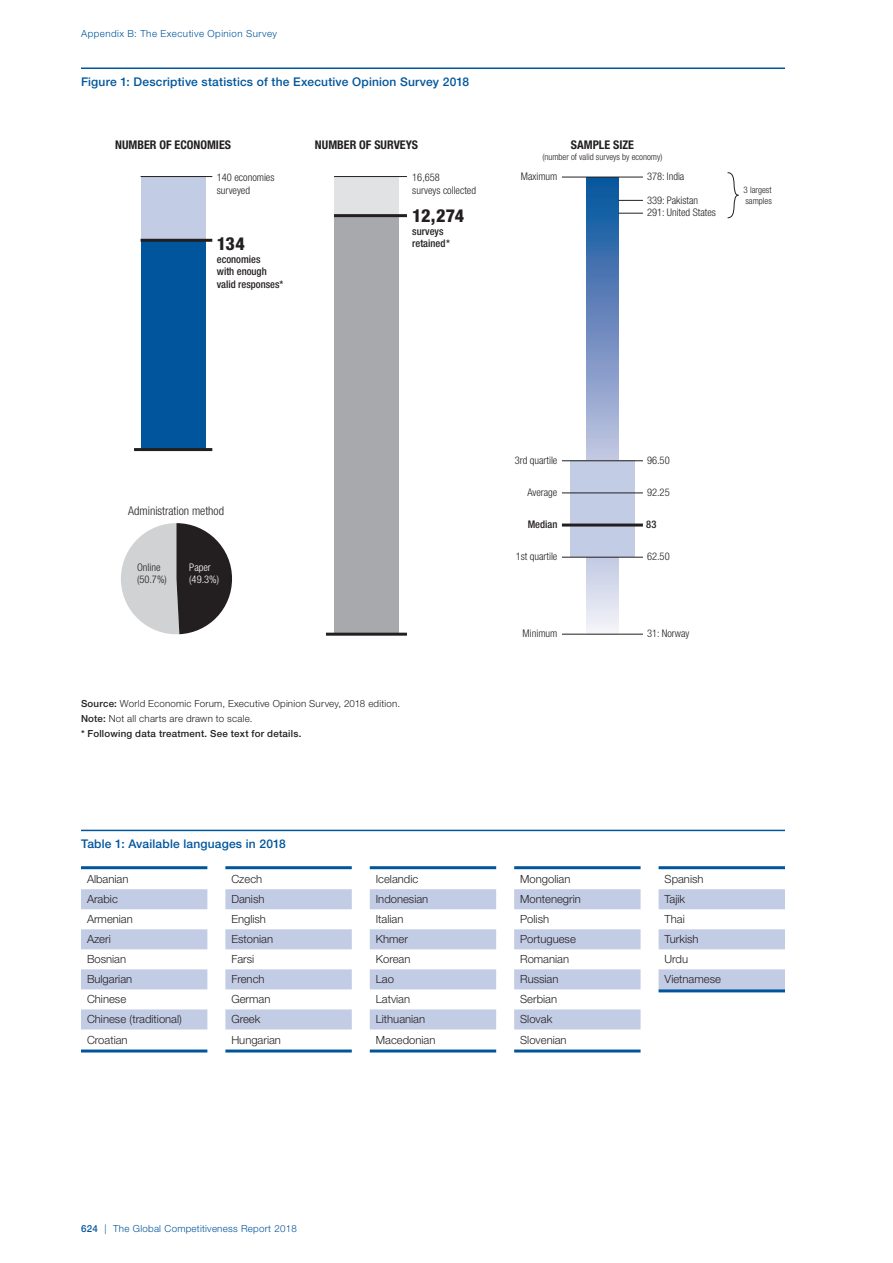
<style>
.page{position:relative;width:893px;height:1263px;background:#fff}
.page>*{position:absolute;margin:0;border:0;box-sizing:border-box;transform-origin:0 0}
.t1{font:800 condensed 18px "Helvetica Neue LT Pro";letter-spacing:-.035em;color:#231f20}
.Figure_title{font:500 12px "Helvetica Neue LT Pro";letter-spacing:.015em;color:#01559c}
.t2{font:700 condensed 12px "Helvetica Neue LT Pro";color:#231f20}
.t3{font:300 condensed 12px "Helvetica Neue LT Pro";color:#231f20}
.Data_Wht{font:300 11.25px "Helvetica Neue LT Pro";color:#231f20}
.t4{font:300 condensed 10.5px/12.6px "Helvetica Neue LT Pro";color:#231f20}
.t5{font:500 condensed 10.5px/12.6px "Helvetica Neue LT Pro";color:#231f20}
.t6{font:300 condensed 10.5px/12px "Helvetica Neue LT Pro";color:#fff}
.Source_Note{font:300 9.75px "Helvetica Neue LT Pro";letter-spacing:.02em;color:#231f20}
.Source_Note-2{font:500 9.75px "Helvetica Neue LT Pro";letter-spacing:.02em;color:#231f20}
.t7{font:300 9.75px "Helvetica Neue LT Pro";letter-spacing:.025em;color:#01559c}
.t8{font:300 9.75px "Helvetica Neue LT Pro";letter-spacing:.045em;color:#01559c}
.t9{font:300 condensed 9px/10.8px "Helvetica Neue LT Pro";color:#231f20}
.s1{font-weight:500}
</style>
<div class="page">
<svg style="left:81px;top:889px;width:126px;height:140px"></svg>
<hr style="left:81px;top:866px;width:126px;height:3px;background:#01559c">
<hr style="left:81px;top:1049px;width:126px;height:3px;background:#01559c">
<svg style="left:225px;top:889px;width:127px;height:140px"></svg>
<hr style="left:225px;top:866px;width:127px;height:3px;background:#01559c">
<hr style="left:225px;top:1049px;width:127px;height:3px;background:#01559c">
<svg style="left:370px;top:889px;width:126px;height:140px"></svg>
<hr style="left:370px;top:866px;width:126px;height:3px;background:#01559c">
<hr style="left:370px;top:1049px;width:126px;height:3px;background:#01559c">
<svg style="left:514px;top:889px;width:127px;height:140px"></svg>
<hr style="left:514px;top:866px;width:127px;height:3px;background:#01559c">
<hr style="left:514px;top:1049px;width:127px;height:3px;background:#01559c">
<svg style="left:659px;top:889px;width:126px;height:100px"></svg>
<hr style="left:659px;top:866px;width:126px;height:3px;background:#01559c">
<hr style="left:659px;top:989px;width:126px;height:3px;background:#01559c">
<svg style="left:586px;top:178px;width:33px;height:282px;background:#6589bd"></svg>
<svg style="left:586px;top:558px;width:33px;height:76px;background:#dadeed"></svg>
<div style="left:141px;top:177px;width:65px;height:63px;background:#c3cce5"></div>
<div style="left:141px;top:240px;width:65px;height:210px;background:#01559c"></div>
<hr style="left:134px;top:448px;width:78px;height:3px;background:#231f20">
<hr style="left:141px;top:176px;width:71px;height:1px;background:#231f20">
<hr style="left:141px;top:239px;width:71px;height:3px;background:#231f20">
<div style="left:334px;top:177px;width:65px;height:39px;background:#e1e2e4"></div>
<div style="left:334px;top:216px;width:65px;height:418px;background:#a8a9ad"></div>
<hr style="left:326px;top:633px;width:81px;height:3px;background:#231f20">
<hr style="left:334px;top:214px;width:73px;height:3px;background:#231f20">
<hr style="left:334px;top:176px;width:73px;height:1px;background:#231f20">
<hr style="left:562px;top:634px;width:81px;height:1px;background:#231f20">
<hr style="left:562px;top:177px;width:81px;height:1px;background:#231f20">
<div style="left:570px;top:461px;width:65px;height:96px;background:#c3cce5"></div>
<hr style="left:562px;top:460px;width:81px;height:1px;background:#231f20">
<hr style="left:562px;top:492px;width:81px;height:1px;background:#231f20">
<hr style="left:562px;top:557px;width:81px;height:1px;background:#231f20">
<hr style="left:562px;top:523px;width:81px;height:3px;background:#231f20">
<svg style="left:727px;top:172px;width:12px;height:47px"></svg>
<svg style="left:618px;top:213px;width:25px;height:1px"></svg>
<svg style="left:618px;top:200px;width:25px;height:1px"></svg>
<svg style="left:121px;top:523px;width:111px;height:112px"></svg>
<hr style="left:81px;top:68px;width:704px;height:1px;background:#01559c">
<hr style="left:81px;top:830px;width:704px;height:1px;background:#01559c">
<p class="t8" style="left:81px;top:27px;width:197px">Appendix B: The Executive Opinion Survey</p>
<p class="Figure_title" style="left:81px;top:74px;width:390px">Figure 1: Descriptive statistics of the Executive Opinion Survey 2018</p>
<p class="t2" style="left:115px;top:137px;width:117px">NUMBER OF ECONOMIES</p>
<p class="t2" style="left:315px;top:137px;width:104px">NUMBER OF SURVEYS</p>
<p class="t4" style="left:217px;top:171px;width:59px">140 economies surveyed</p>
<p class="t1" style="left:217px;top:232px;width:30px">134</p>
<p class="t5" style="left:217px;top:252px;width:68px">economies<br>with enough valid responses*</p>
<p class="t4" style="left:412px;top:171px;width:65px">16,658<br>surveys collected</p>
<p class="t1" style="left:412px;top:204px;width:53px">12,274</p>
<p class="t5" style="left:412px;top:224px;width:39px">surveys retained*</p>
<p class="t2" style="left:571px;top:137px;width:65px">SAMPLE SIZE</p>
<p class="t9" style="left:542px;top:151px;width:122px">(number of valid surveys by economy)</p>
<p class="t4" style="left:521px;top:170px;width:38px">Maximum</p>
<p class="t4" style="left:647px;top:170px;width:39px">378: India</p>
<p class="t4" style="left:647px;top:193px;width:53px">339: Pakistan</p>
<p class="t9" style="left:744px;top:184px;width:30px">3 largest samples</p>
<p class="t4" style="left:647px;top:206px;width:70px">291: United States</p>
<p class="t3" style="left:128px;top:504px;width:97px">Administration method</p>
<p class="t4" style="left:137px;top:562px;width:31px;line-height:12px">Online (50.7%)</p>
<p class="t6" style="left:189px;top:562px;width:31px">Paper (49.3%)</p>
<p class="Source_Note" style="left:81px;top:698px;width:321px"><span class="s1">Source:</span> World Economic Forum, Executive Opinion Survey, 2018 edition.</p>
<p class="Source_Note" style="left:81px;top:713px;width:173px"><span class="s1">Note:</span> Not all charts are drawn to scale.</p>
<p class="Source_Note-2" style="left:81px;top:728px;width:222px">* Following data treatment. See text for details.</p>
<p class="Figure_title" style="left:81px;top:836px;width:206px">Table 1: Available languages in 2018</p>
<p class="Data_Wht" style="left:87px;top:872px;width:43px">Albanian</p>
<p class="Data_Wht" style="left:87px;top:892px;width:32px">Arabic</p>
<p class="Data_Wht" style="left:87px;top:912px;width:47px">Armenian</p>
<p class="Data_Wht" style="left:87px;top:932px;width:25px">Azeri</p>
<p class="Data_Wht" style="left:87px;top:952px;width:41px">Bosnian</p>
<p class="Data_Wht" style="left:87px;top:972px;width:47px">Bulgarian</p>
<p class="Data_Wht" style="left:87px;top:992px;width:41px">Chinese</p>
<p class="Data_Wht" style="left:87px;top:1012px;width:96px">Chinese (traditional)</p>
<p class="Data_Wht" style="left:87px;top:1033px;width:42px">Croatian</p>
<p class="Data_Wht" style="left:231px;top:872px;width:32px">Czech</p>
<p class="Data_Wht" style="left:231px;top:892px;width:35px">Danish</p>
<p class="Data_Wht" style="left:231px;top:912px;width:36px">English</p>
<p class="Data_Wht" style="left:231px;top:932px;width:43px">Estonian</p>
<p class="Data_Wht" style="left:231px;top:952px;width:24px">Farsi</p>
<p class="Data_Wht" style="left:231px;top:972px;width:35px">French</p>
<p class="Data_Wht" style="left:231px;top:992px;width:40px">German</p>
<p class="Data_Wht" style="left:231px;top:1012px;width:30px">Greek</p>
<p class="Data_Wht" style="left:231px;top:1033px;width:51px">Hungarian</p>
<p class="Data_Wht" style="left:376px;top:872px;width:44px">Icelandic</p>
<p class="Data_Wht" style="left:376px;top:892px;width:54px">Indonesian</p>
<p class="Data_Wht" style="left:376px;top:912px;width:29px">Italian</p>
<p class="Data_Wht" style="left:376px;top:932px;width:34px">Khmer</p>
<p class="Data_Wht" style="left:376px;top:952px;width:36px">Korean</p>
<p class="Data_Wht" style="left:376px;top:972px;width:20px">Lao</p>
<p class="Data_Wht" style="left:376px;top:992px;width:36px">Latvian</p>
<p class="Data_Wht" style="left:376px;top:1012px;width:51px">Lithuanian</p>
<p class="Data_Wht" style="left:376px;top:1033px;width:61px">Macedonian</p>
<p class="t4" style="left:515px;top:454px;width:44px">3rd quartile</p>
<p class="t4" style="left:647px;top:454px;width:24px">96.50</p>
<p class="t4" style="left:527px;top:486px;width:31px">Average</p>
<p class="t4" style="left:647px;top:486px;width:24px">92.25</p>
<p class="t5" style="left:528px;top:518px;width:31px">Median</p>
<p class="t5" style="left:646px;top:518px;width:12px">83</p>
<p class="t4" style="left:516px;top:550px;width:43px">1st quartile</p>
<p class="t4" style="left:647px;top:550px;width:24px">62.50</p>
<p class="t4" style="left:523px;top:627px;width:36px">Minimum</p>
<p class="t4" style="left:647px;top:627px;width:44px">31: Norway</p>
<p class="Data_Wht" style="left:520px;top:872px;width:52px">Mongolian</p>
<p class="Data_Wht" style="left:520px;top:892px;width:62px">Montenegrin</p>
<p class="Data_Wht" style="left:520px;top:912px;width:30px">Polish</p>
<p class="Data_Wht" style="left:520px;top:932px;width:57px">Portuguese</p>
<p class="Data_Wht" style="left:520px;top:952px;width:50px">Romanian</p>
<p class="Data_Wht" style="left:520px;top:972px;width:40px">Russian</p>
<p class="Data_Wht" style="left:520px;top:992px;width:38px">Serbian</p>
<p class="Data_Wht" style="left:520px;top:1012px;width:34px">Slovak</p>
<p class="Data_Wht" style="left:520px;top:1033px;width:48px">Slovenian</p>
<p class="Data_Wht" style="left:665px;top:872px;width:40px">Spanish</p>
<p class="Data_Wht" style="left:665px;top:892px;width:22px">Tajik</p>
<p class="Data_Wht" style="left:665px;top:912px;width:22px">Thai</p>
<p class="Data_Wht" style="left:665px;top:932px;width:35px">Turkish</p>
<p class="Data_Wht" style="left:665px;top:952px;width:25px">Urdu</p>
<p class="Data_Wht" style="left:665px;top:972px;width:58px">Vietnamese</p>
<p class="t7" style="left:81px;top:1223px;width:217px"><span class="s1">624</span> | The Global Competitiveness Report 2018</p>
</div>
